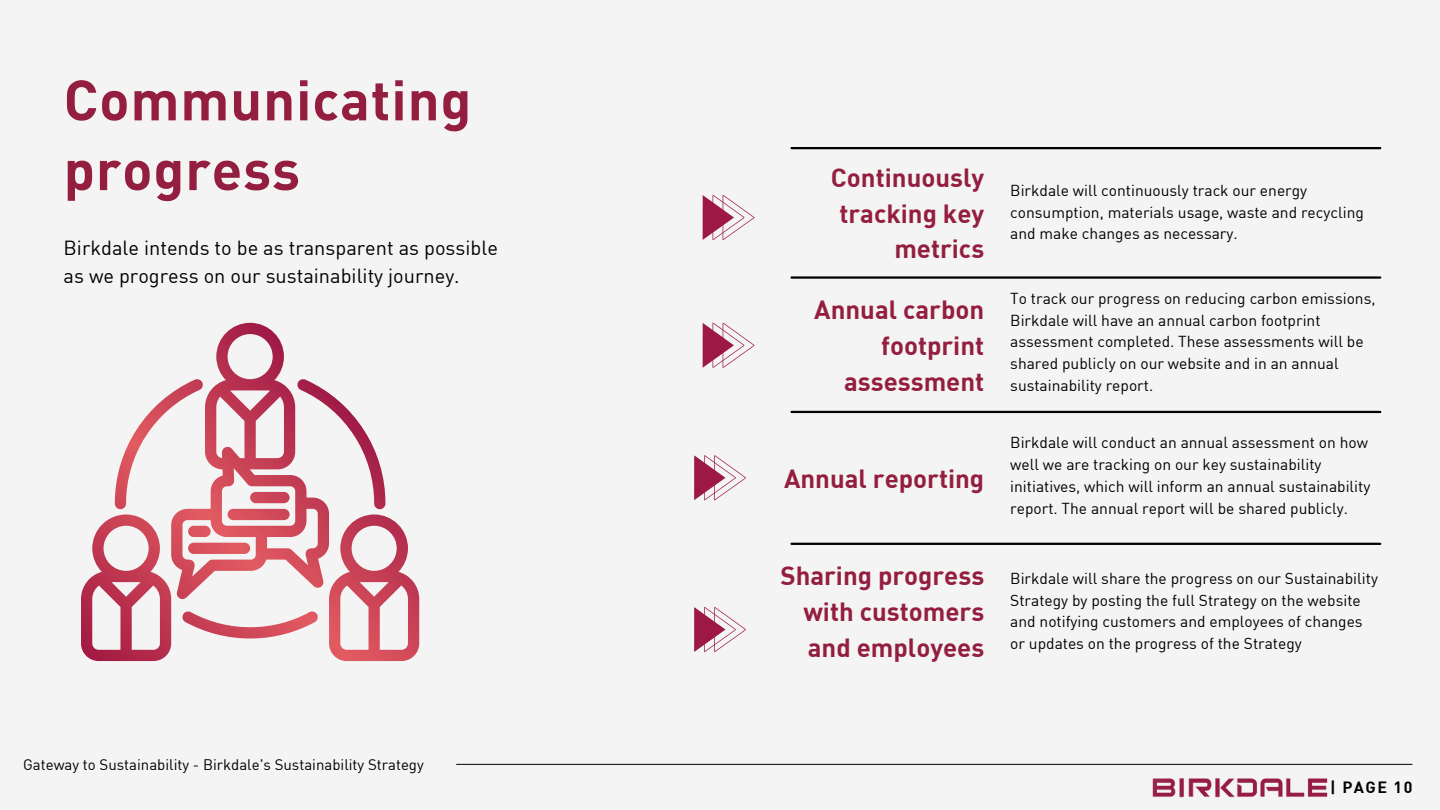
<style>
.page{position:relative;width:1440px;height:810px;background:#f4f4f4}
.page>*{position:absolute;margin:0;border:0;box-sizing:border-box;transform-origin:0 0}
.t1{font:700 56px/69.8px "DIN";letter-spacing:.015em;color:#941e3f}
.t2{font:700 25.8px/35.9px "DIN";color:#941e3f;text-align:right}
.t3{font:20px/27.8px "DIN";color:#000}
.t4{font:700 16px "DIN";letter-spacing:.09em;color:#000}
.t5{font:15.6px/21.8px "DIN";color:#000}
.t6{font:15px "DIN";color:#000}
</style>
<div class="page">
<hr style="left:792px;top:147px;width:588px;height:2px;background:#000">
<hr style="left:792px;top:276px;width:588px;height:3px;background:#000">
<hr style="left:792px;top:411px;width:588px;height:2px;background:#000">
<hr style="left:792px;top:543px;width:588px;height:2px;background:#000">
<hr style="left:457px;top:764px;width:955px;height:1px;background:#000">
<svg style="left:81px;top:323px;width:338px;height:338px"></svg>
<svg style="left:703px;top:195px;width:51px;height:45px"></svg>
<svg style="left:703px;top:323px;width:51px;height:45px"></svg>
<svg style="left:694px;top:455px;width:52px;height:45px"></svg>
<svg style="left:694px;top:607px;width:52px;height:45px"></svg>
<img style="left:1152px;top:778px;width:176px;height:20px">
<p class="t1" style="left:64px;top:63px;width:409px">Communicating progress</p>
<p class="t3" style="left:64px;top:234px;width:436px">Birkdale intends to be as transparent as possible as we progress on our sustainability journey.</p>
<p class="t6" style="left:23px;top:755px;width:402px">Gateway to Sustainability - Birkdale's Sustainability Strategy</p>
<p class="t2" style="left:831px;top:158px;width:155px">Continuously tracking key metrics</p>
<p class="t2" style="left:814px;top:291px;width:172px">Annual carbon footprint assessment</p>
<p class="t2" style="left:784px;top:459px;width:202px">Annual reporting</p>
<p class="t2" style="left:803px;top:557px;width:182px;text-align:justify;text-indent:-23px">Sharing progress with customers and employees</p>
<p class="t5" style="left:1010px;top:179px;width:355px">Birkdale will continuously track our energy consumption, materials usage, waste and recycling and make changes as necessary.</p>
<p class="t5" style="left:1010px;top:287px;width:367px">To track our progress on reducing carbon emissions, Birkdale will have an annual carbon footprint assessment completed. These assessments will be shared publicly on our website and in an annual sustainability report.</p>
<p class="t5" style="left:1010px;top:431px;width:362px">Birkdale will conduct an annual assessment on how well we are tracking on our key sustainability initiatives, which will inform an annual sustainability report. The annual report will be shared publicly.</p>
<p class="t5" style="left:1010px;top:567px;width:369px">Birkdale will share the progress on our Sustainability Strategy by posting the full Strategy on the website and notifying customers and employees of changes or updates on the progress of the Strategy</p>
<p class="t4" style="left:1330px;top:777px;width:84px">| PAGE 10</p>
</div>
